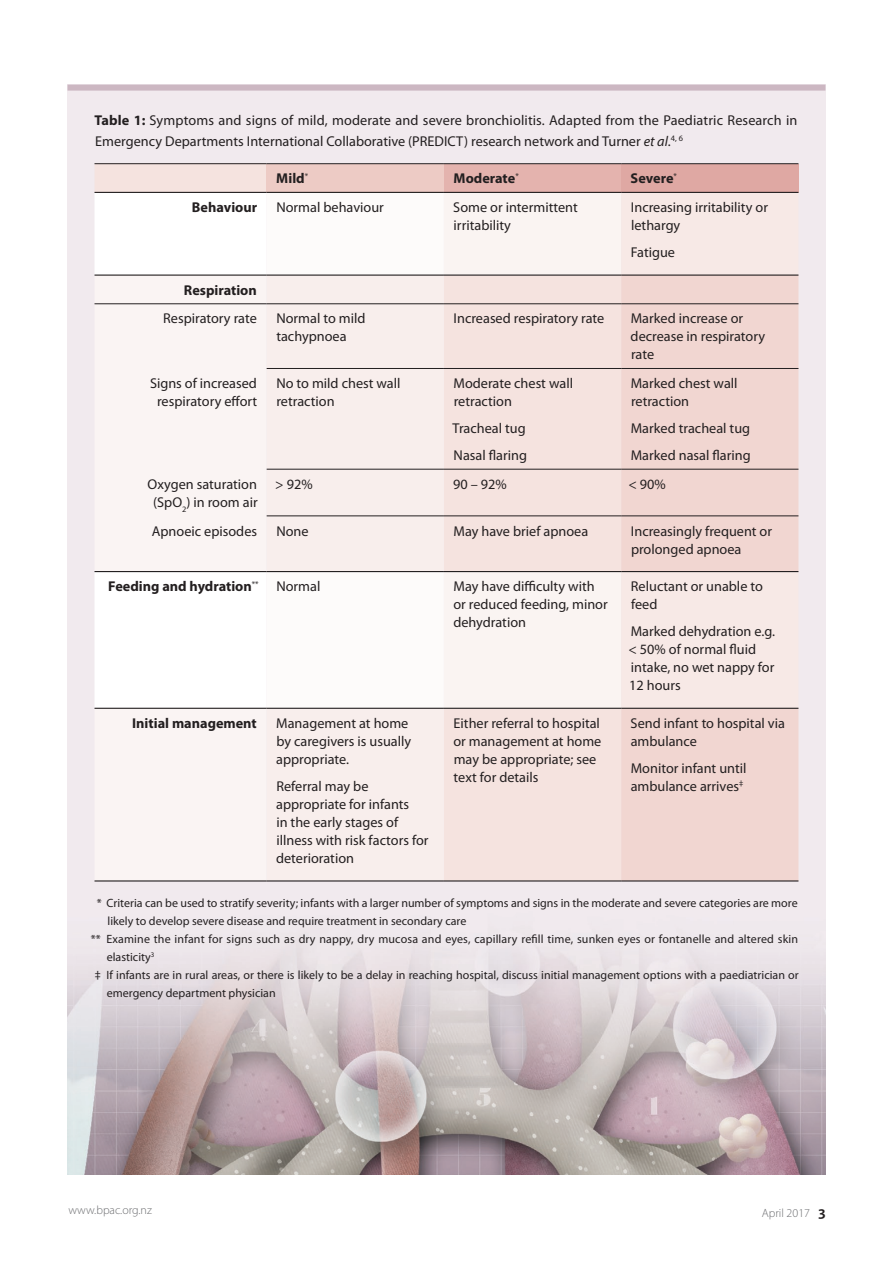
<style>
.page{position:relative;width:893px;height:1263px;background:#fff}
.page>*{position:absolute;margin:0;border:0;box-sizing:border-box;transform-origin:0 0}
.Body{font:14.25px/18px "Myriad Pro";color:#231f20}
.Body-2{font:700 14.25px "Myriad Pro";color:#231f20}
.Footnote{font:12px/18px "Myriad Pro";color:#231f20}
.t1{font:300 12px "Myriad Pro";color:#6c6d70}
.s1{font-weight:700}
.s2{font-style:italic}
.s3{font-weight:600;font-size:15.75px;color:#231f20}
</style>
<div class="page">
<img style="left:68px;top:84px;width:757px;height:1091px">
<div style="left:67px;top:85px;width:758px;height:6px;background:#ccb7c2"></div>
<div style="left:94px;top:164px;width:527px;height:716px;background:#f5e3df"></div>
<div style="left:267px;top:164px;width:177px;height:28px;background:#edcbc5"></div>
<div style="left:444px;top:164px;width:177px;height:28px;background:#e4b3ae"></div>
<div style="left:621px;top:164px;width:177px;height:28px;background:#dfa8a3"></div>
<svg style="left:94px;top:193px;width:173px;height:82px"></svg>
<svg style="left:267px;top:193px;width:177px;height:82px"></svg>
<svg style="left:444px;top:193px;width:177px;height:515px;fill:#f5e3df"></svg>
<div style="left:621px;top:193px;width:177px;height:82px;background:#f7e9e6"></div>
<svg style="left:94px;top:276px;width:173px;height:604px;fill:#faf4f3"></svg>
<svg style="left:267px;top:276px;width:177px;height:604px;fill:#f8eeec"></svg>
<svg style="left:621px;top:276px;width:177px;height:604px;background:#f1d9d5"></svg>
<hr style="left:94px;top:163px;width:173px;height:1px;background:#231f20">
<hr style="left:267px;top:163px;width:177px;height:1px;background:#231f20">
<hr style="left:444px;top:163px;width:177px;height:1px;background:#231f20">
<hr style="left:621px;top:163px;width:177px;height:1px;background:#231f20">
<hr style="left:94px;top:303px;width:173px;height:1px;background:#231f20">
<hr style="left:267px;top:303px;width:177px;height:1px;background:#231f20">
<hr style="left:444px;top:303px;width:177px;height:1px;background:#231f20">
<hr style="left:621px;top:303px;width:177px;height:1px;background:#231f20">
<hr style="left:267px;top:368px;width:177px;height:1px;background:#231f20">
<hr style="left:444px;top:368px;width:177px;height:1px;background:#231f20">
<hr style="left:621px;top:368px;width:177px;height:1px;background:#231f20">
<hr style="left:267px;top:469px;width:177px;height:1px;background:#231f20">
<hr style="left:444px;top:469px;width:177px;height:1px;background:#231f20">
<hr style="left:621px;top:469px;width:177px;height:1px;background:#231f20">
<hr style="left:267px;top:516px;width:177px;height:1px;background:#231f20">
<hr style="left:444px;top:516px;width:177px;height:1px;background:#231f20">
<hr style="left:621px;top:516px;width:177px;height:1px;background:#231f20">
<hr style="left:94px;top:192px;width:173px;height:1px;background:#231f20">
<hr style="left:267px;top:192px;width:177px;height:1px;background:#231f20">
<hr style="left:444px;top:192px;width:177px;height:1px;background:#231f20">
<hr style="left:621px;top:192px;width:177px;height:1px;background:#231f20">
<hr style="left:94px;top:275px;width:173px;height:1px;background:#231f20">
<hr style="left:267px;top:275px;width:177px;height:1px;background:#231f20">
<hr style="left:444px;top:275px;width:177px;height:1px;background:#231f20">
<hr style="left:621px;top:275px;width:177px;height:1px;background:#231f20">
<hr style="left:94px;top:571px;width:173px;height:1px;background:#231f20">
<hr style="left:267px;top:571px;width:177px;height:1px;background:#231f20">
<hr style="left:444px;top:571px;width:177px;height:1px;background:#231f20">
<hr style="left:621px;top:571px;width:177px;height:1px;background:#231f20">
<hr style="left:94px;top:708px;width:173px;height:1px;background:#231f20">
<hr style="left:267px;top:708px;width:177px;height:1px;background:#231f20">
<hr style="left:444px;top:708px;width:177px;height:1px;background:#231f20">
<hr style="left:621px;top:708px;width:177px;height:1px;background:#231f20">
<hr style="left:94px;top:880px;width:173px;height:1px;background:#231f20">
<hr style="left:267px;top:880px;width:177px;height:1px;background:#231f20">
<hr style="left:444px;top:880px;width:177px;height:1px;background:#231f20">
<hr style="left:621px;top:880px;width:177px;height:1px;background:#231f20">
<p class="Body" style="left:95px;top:109px;width:704px;line-height:21px"><span class="s1">Table 1:</span> Symptoms and signs of mild, moderate and severe bronchiolitis. Adapted from the Paediatric Research in<br>Emergency Departments International Collaborative (PREDICT) research network and Turner <span class="s2">et al</span>.<sup>4,</sup> <sup>6</sup></p>
<p class="Body-2" style="left:276px;top:169px;width:33px">Mild<sup>*</sup></p>
<p class="Body-2" style="left:454px;top:169px;width:67px">Moderate<sup>*</sup></p>
<p class="Body-2" style="left:631px;top:169px;width:48px">Severe<sup>*</sup></p>
<p class="Body-2" style="left:192px;top:198px;width:67px">Behaviour</p>
<p class="Body" style="left:276px;top:198px;width:109px">Normal behaviour</p>
<p class="Body" style="left:453px;top:198px;width:126px">Some or intermittent irritability</p>
<p class="Body" style="left:631px;top:198px;width:139px">Increasing irritability or lethargy</p>
<p class="Body" style="left:631px;top:243px;width:46px">Fatigue</p>
<p class="Body-2" style="left:184px;top:281px;width:74px">Respiration</p>
<p class="Body" style="left:163px;top:309px;width:95px">Respiratory rate</p>
<p class="Body" style="left:276px;top:309px;width:91px">Normal to mild tachypnoea</p>
<p class="Body" style="left:454px;top:309px;width:152px">Increased respiratory rate</p>
<p class="Body" style="left:631px;top:309px;width:136px">Marked increase or decrease in respiratory rate</p>
<p class="Body" style="left:150px;top:374px;width:109px;text-align:center">Signs of increased respiratory effort</p>
<p class="Body" style="left:276px;top:374px;width:126px">No to mild chest wall retraction</p>
<p class="Body" style="left:453px;top:374px;width:121px">Moderate chest wall retraction</p>
<p class="Body" style="left:453px;top:419px;width:75px">Tracheal tug</p>
<p class="Body" style="left:454px;top:446px;width:75px">Nasal flaring</p>
<p class="Body" style="left:631px;top:374px;width:108px">Marked chest wall retraction</p>
<p class="Body" style="left:631px;top:419px;width:121px">Marked tracheal tug</p>
<p class="Body" style="left:631px;top:446px;width:121px">Marked nasal flaring</p>
<p class="Body" style="left:148px;top:475px;width:112px;text-align:center">Oxygen saturation (SpO<sub>2</sub>) in room air</p>
<p class="Body" style="left:275px;top:475px;width:39px">&gt; 92%</p>
<p class="Body" style="left:453px;top:475px;width:55px">90 – 92%</p>
<p class="Body" style="left:628px;top:475px;width:39px">&lt; 90%</p>
<p class="Body" style="left:152px;top:521px;width:107px">Apnoeic episodes</p>
<p class="Body" style="left:276px;top:521px;width:34px">None</p>
<p class="Body" style="left:453px;top:521px;width:136px">May have brief apnoea</p>
<p class="Body" style="left:631px;top:521px;width:143px">Increasingly frequent or prolonged apnoea</p>
<p class="Body-2" style="left:108px;top:577px;width:152px">Feeding and hydration<sup>**</sup></p>
<p class="Body" style="left:276px;top:577px;width:46px">Normal</p>
<p class="Body" style="left:453px;top:577px;width:156px">May have difficulty with or reduced feeding, minor dehydration</p>
<p class="Body" style="left:631px;top:577px;width:134px">Reluctant or unable to feed</p>
<p class="Body" style="left:628px;top:622px;width:148px">Marked dehydration e.g. &lt; 50% of normal fluid intake, no wet nappy for<br>12 hours</p>
<p class="Body-2" style="left:132px;top:714px;width:126px">Initial management</p>
<p class="Body" style="left:276px;top:714px;width:137px">Management at home by caregivers is usually appropriate.</p>
<p class="Body" style="left:276px;top:777px;width:154px">Referral may be appropriate for infants<br>in the early stages of illness with risk factors for deterioration</p>
<p class="Body" style="left:453px;top:714px;width:150px">Either referral to hospital or management at home may be appropriate; see text for details</p>
<p class="Body" style="left:631px;top:714px;width:156px">Send infant to hospital via ambulance</p>
<p class="Body" style="left:631px;top:759px;width:117px">Monitor infant until ambulance arrives<sup>‡</sup></p>
<p class="Footnote" style="left:108px;top:894px;width:691px;text-indent:-11px">* Criteria can be used to stratify severity; infants with a larger number of symptoms and signs in the moderate and severe categories are more likely to develop severe disease and require treatment in secondary care</p>
<p class="Footnote" style="left:107px;top:930px;width:693px;text-indent:-16px">** Examine the infant for signs such as dry nappy, dry mucosa and eyes, capillary refill time, sunken eyes or fontanelle and altered skin elasticity<sup>3</sup></p>
<p class="Footnote" style="left:107px;top:966px;width:693px;text-indent:-12px">‡ If infants are in rural areas, or there is likely to be a delay in reaching hospital, discuss initial management options with a paediatrician or emergency department physician</p>
<p class="t1" style="left:69px;top:1202px;width:85px">www.bpac.org.nz</p>
<p class="t1" style="left:762px;top:1206px;width:65px">April 2017 <span class="s3">3</span></p>
</div>
